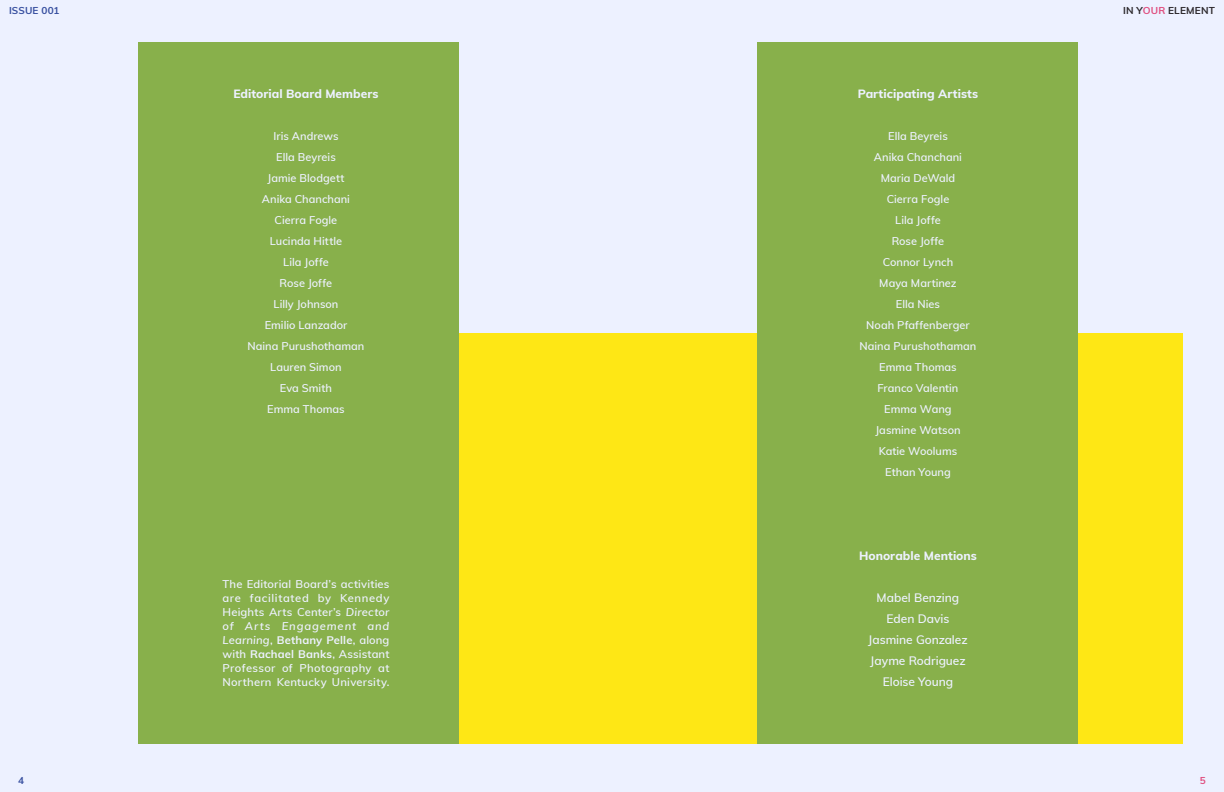
<style>
.page{position:relative;width:1224px;height:792px;background:#edf1ff}
.page>*{position:absolute;margin:0;border:0;box-sizing:border-box;transform-origin:0 0}
.t1{font:600 12px/21px "Muli";letter-spacing:-.005em;color:#edf1ff;text-align:center}
.t2{font:800 12px "Muli";letter-spacing:.005em;color:#edf1ff}
.t3{font:600 11px/21px "Muli";color:#edf1ff;text-align:center}
.t4{font:700 10px "Muli";letter-spacing:.02em;color:#2c282c}
.t5{font:700 10px "Muli";letter-spacing:.015em;color:#3850a0}
.t6{font:700 10px "Muli";color:#e04f80}
.s1{color:#e04f80}
.s2{font-style:italic}
.s3{font-weight:700}
</style>
<div class="page">
<div style="left:375px;top:333px;width:808px;height:411px;background:#fee715"></div>
<div style="left:139px;top:43px;width:320px;height:701px;background:#88b04b"></div>
<div style="left:758px;top:43px;width:320px;height:701px;background:#88b04b"></div>
<p class="t5" style="left:9px;top:3px;width:52px">ISSUE 001</p>
<p class="t4" style="left:1123px;top:3px;width:93px">IN Y<span class="s1">OUR</span> ELEMENT</p>
<p class="t2" style="left:233px;top:85px;width:147px">Editorial Board Members</p>
<p class="t3" style="left:247px;top:125px;width:119px">Iris Andrews<br>Ella Beyreis<br>Jamie Blodgett<br>Anika Chanchani<br>Cierra Fogle<br>Lucinda Hittle<br>Lila Joffe<br>Rose Joffe<br>Lilly Johnson<br>Emilio Lanzador<br>Naina Purushothaman<br>Lauren Simon<br>Eva Smith<br>Emma Thomas</p>
<p class="t3" style="left:222px;top:577px;width:169px;line-height:14px;text-align:justify">The Editorial Board’s activities are facilitated by Kennedy Heights Arts Center’s <span class="s2">Director of Arts Engagement and Learning</span>, <span class="s3">Bethany Pelle</span>, along with <span class="s3">Rachael Banks</span>, Assistant Professor of Photography at Northern Kentucky University.</p>
<p class="t2" style="left:858px;top:85px;width:122px">Participating Artists</p>
<p class="t3" style="left:859px;top:125px;width:119px">Ella Beyreis<br>Anika Chanchani<br>Maria DeWald<br>Cierra Fogle<br>Lila Joffe<br>Rose Joffe<br>Connor Lynch<br>Maya Martinez<br>Ella Nies<br>Noah Pfaffenberger<br>Naina Purushothaman<br>Emma Thomas<br>Franco Valentin<br>Emma Wang<br>Jasmine Watson<br>Katie Woolums<br>Ethan Young</p>
<p class="t2" style="left:859px;top:547px;width:119px">Honorable Mentions</p>
<p class="t1" style="left:868px;top:587px;width:101px">Mabel Benzing<br>Eden Davis<br>Jasmine Gonzalez<br>Jayme Rodriguez<br>Eloise Young</p>
<p class="t5" style="left:18px;top:773px;width:7px">4</p>
<p class="t6" style="left:1200px;top:773px;width:7px">5</p>
</div>
